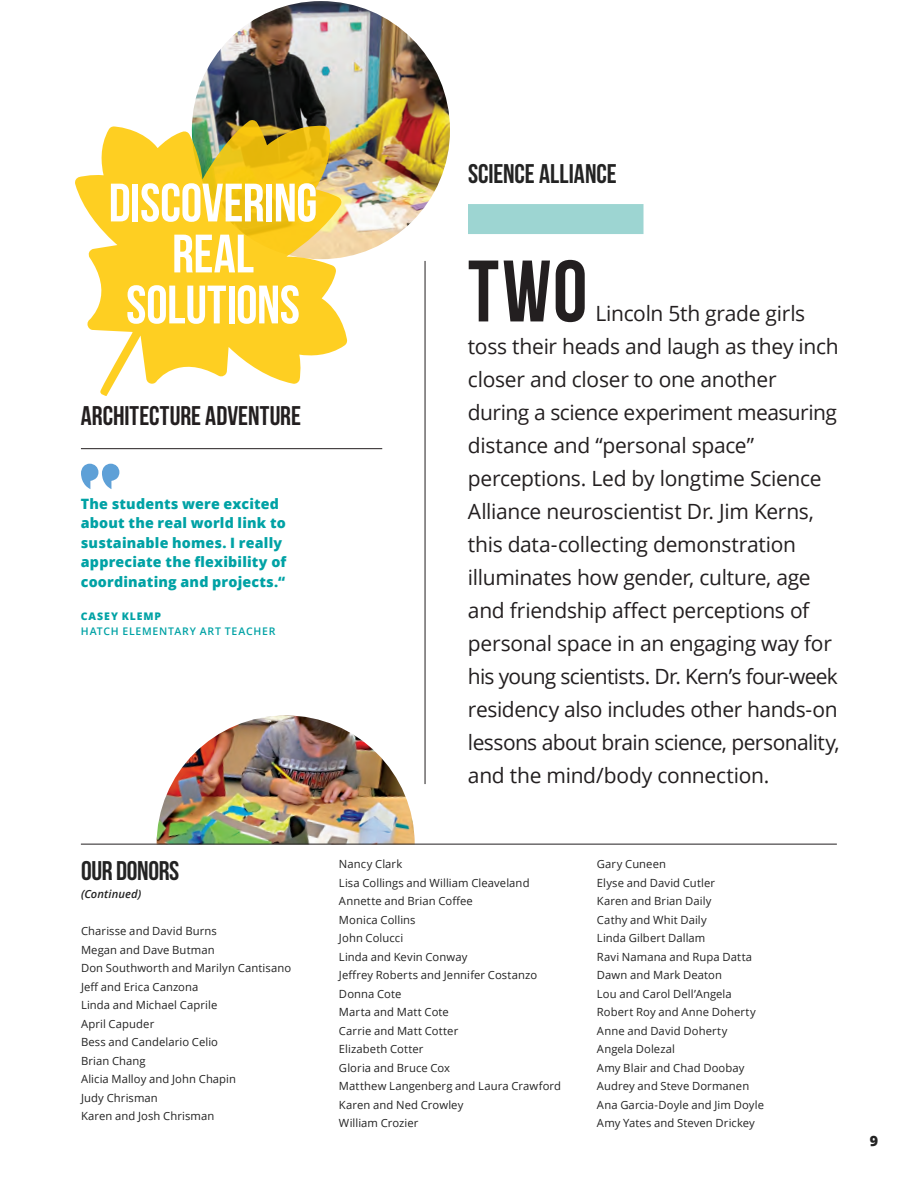
<style>
.page{position:relative;width:918px;height:1188px;background:#fff}
.page>*{position:absolute;margin:0;border:0;box-sizing:border-box;transform-origin:0 0}
.t1{font:87px "Bebas Neue";color:#231f20}
.t2{font:54px/51px "Bebas Neue";letter-spacing:-.005em;color:#fff;text-align:center}
.t3{font:27px "Bebas Neue";letter-spacing:-.005em;color:#232323}
.t4{font:27px "Bebas Neue";color:#231f20}
.t5{font:21px/33px "Open Sans";letter-spacing:-.015em;color:#231f20}
.t6{font:800 14.25px/19.5px "Open Sans";letter-spacing:.015em;color:#00a2a5}
.t7{font:800 14.25px "Open Sans";color:#232323}
.t8{font:11.25px/18.5px "Open Sans";letter-spacing:.01em;color:#232323}
.t9{font:italic 600 11.25px "Open Sans";letter-spacing:.01em;color:#232323}
.t10{font:600 10.5px "Open Sans";letter-spacing:.07em;color:#00a2a5}
.t11{font:800 10.5px "Open Sans";letter-spacing:.085em;color:#00a2a5}
</style>
<div class="page">
<img style="left:192px;top:1px;width:258px;height:258px;border-radius:129px">
<svg style="left:75px;top:119px;width:272px;height:277px;fill:#fecf22"></svg>
<img style="left:157px;top:715px;width:258px;height:129px">
<div style="left:468px;top:204px;width:176px;height:30px;background:#9dd5d2"></div>
<hr style="left:81px;top:844px;width:756px;height:1px;background:#231f20">
<svg style="left:81px;top:464px;width:38px;height:25px"></svg>
<hr style="left:81px;top:448px;width:301px;height:1px;background:#231f20">
<hr style="left:425px;top:261px;width:1px;height:523px;background:#231f20">
<h2 class="t2" style="left:109px;top:177px;width:210px">DISCOVERING<br>REAL<br>SOLUTIONS</h2>
<h3 class="t4" style="left:81px;top:401px;width:222px">ARCHITECTURE ADVENTURE</h3>
<p class="t6" style="left:81px;top:493px;width:207px">The students were excited about the real world link to sustainable homes. I really appreciate the flexibility of coordinating and projects.“</p>
<p class="t11" style="left:81px;top:608px;width:82px">CASEY KLEMP</p>
<p class="t10" style="left:81px;top:624px;width:196px">HATCH ELEMENTARY ART TEACHER</p>
<h3 class="t3" style="left:468px;top:158px;width:150px">SCIENCE ALLIANCE</h3>
<h1 class="t1" style="left:468px;top:244px;width:121px">TWO</h1>
<p class="t5" style="left:468px;top:297px;width:373px;text-indent:128px">Lincoln 5th grade girls toss their heads and laugh as they inch closer and closer to one another during a science experiment measuring distance and “personal space” perceptions. Led by longtime Science Alliance neuroscientist Dr. Jim Kerns, this data-collecting demonstration illuminates how gender, culture, age and friendship affect perceptions of personal space in an engaging way for his young scientists. Dr. Kern’s four-week residency also includes other hands-on lessons about brain science, personality, and the mind/body connection.</p>
<h3 class="t3" style="left:81px;top:856px;width:100px">OUR DONORS</h3>
<p class="t9" style="left:81px;top:886px;width:62px">(Continued)</p>
<p class="t8" style="left:81px;top:922px;width:212px">Charisse and David Burns<br>Megan and Dave Butman<br>Don Southworth and Marilyn Cantisano<br>Jeff and Erica Canzona<br>Linda and Michael Caprile<br>April Capuder<br>Bess and Candelario Celio<br>Brian Chang<br>Alicia Malloy and John Chapin<br>Judy Chrisman<br>Karen and Josh Chrisman</p>
<p class="t8" style="left:339px;top:854px;width:224px">Nancy Clark<br>Lisa Collings and William Cleaveland<br>Annette and Brian Coffee<br>Monica Collins<br>John Colucci<br>Linda and Kevin Conway<br>Jeffrey Roberts and Jennifer Costanzo<br>Donna Cote<br>Marta and Matt Cote<br>Carrie and Matt Cotter<br>Elizabeth Cotter<br>Gloria and Bruce Cox<br>Matthew Langenberg and Laura Crawford<br>Karen and Ned Crowley<br>William Crozier</p>
<p class="t8" style="left:597px;top:854px;width:169px">Gary Cuneen<br>Elyse and David Cutler<br>Karen and Brian Daily<br>Cathy and Whit Daily<br>Linda Gilbert Dallam<br>Ravi Namana and Rupa Datta<br>Dawn and Mark Deaton<br>Lou and Carol Dell’Angela<br>Robert Roy and Anne Doherty<br>Anne and David Doherty<br>Angela Dolezal<br>Amy Blair and Chad Doobay<br>Audrey and Steve Dormanen<br>Ana Garcia-Doyle and Jim Doyle<br>Amy Yates and Steven Drickey</p>
<p class="t7" style="left:870px;top:1130px;width:10px">9</p>
</div>
